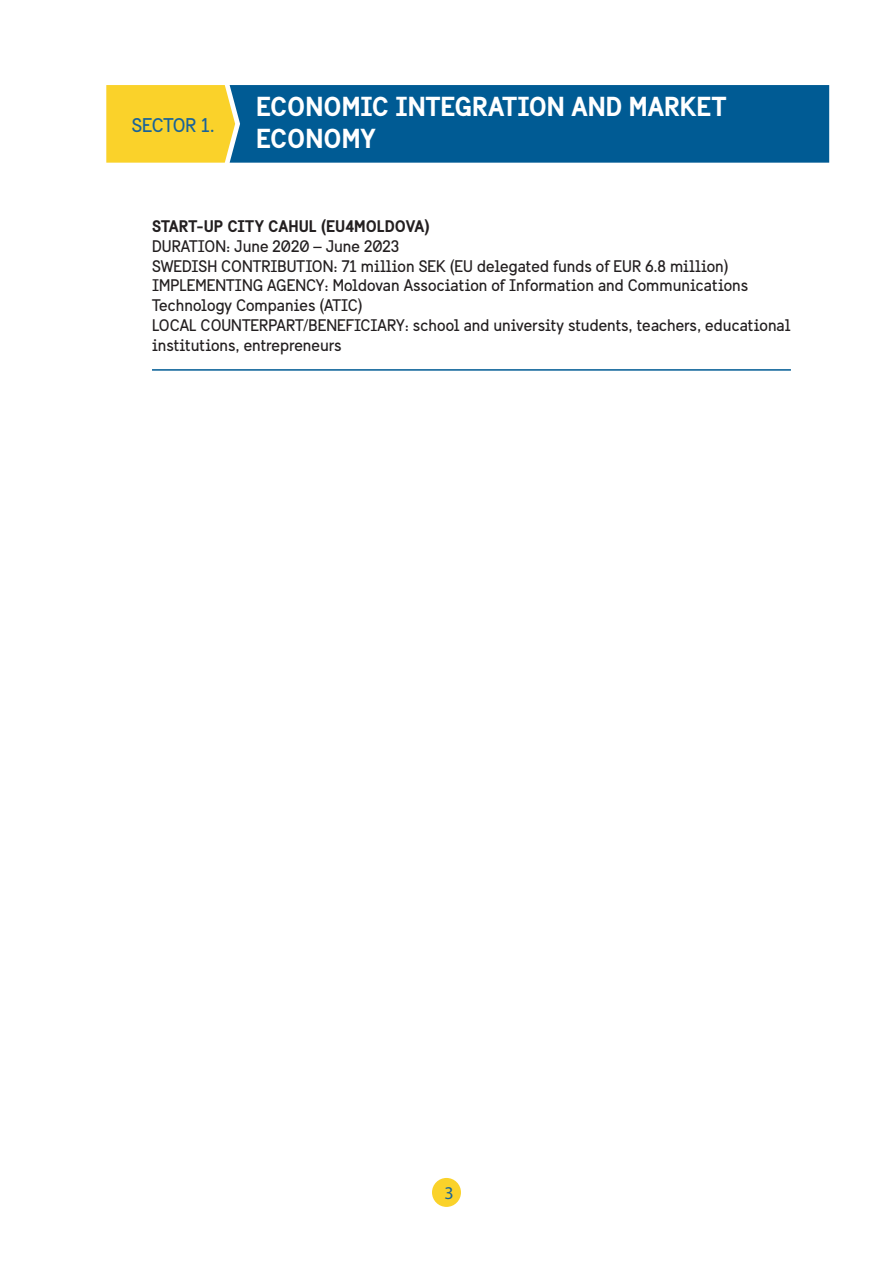
<style>
.page{position:relative;width:893px;height:1263px;background:#fff}
.page>*{position:absolute;margin:0;border:0;box-sizing:border-box;transform-origin:0 0}
.t1{font:700 27px "Sweden Sans";color:#fff}
.t2{font:19.5px "Sweden Sans";letter-spacing:-.01em;color:#186399}
.t3{font:18px "Myriad Pro";color:#186399}
.t4{font:16.5px/19.8px "Sweden Sans";color:#231f20}
.t5{font:700 16.5px "Sweden Sans";color:#231f20}
</style>
<div class="page">
<div style="left:106px;top:85px;width:124px;height:78px;background:#fad22a"></div>
<div style="left:230px;top:85px;width:599px;height:78px;background:#005b94"></div>
<div style="left:432px;top:1178px;width:29px;height:29px;background:#fad22a;border-radius:50%"></div>
<hr style="left:152px;top:369px;width:639px;height:2px;background:#005b94">
<p class="t2" style="left:132px;top:113px;width:85px">SECTOR 1.</p>
<p class="t1" style="left:256px;top:89px;width:472px">ECONOMIC INTEGRATION AND MARKET</p>
<p class="t1" style="left:256px;top:122px;width:121px">ECONOMY</p>
<p class="t5" style="left:152px;top:216px;width:280px">START-UP CITY CAHUL (EU4MOLDOVA)</p>
<p class="t4" style="left:152px;top:236px;width:249px">DURATION: June 2020 – June 2023</p>
<p class="t4" style="left:152px;top:256px;width:578px">SWEDISH CONTRIBUTION: 71 million SEK (EU delegated funds of EUR 6.8 million)</p>
<p class="t4" style="left:152px;top:276px;width:598px">IMPLEMENTING AGENCY: Moldovan Association of Information and Communications<br>Technology Companies (ATIC)</p>
<p class="t4" style="left:152px;top:315px;width:640px">LOCAL COUNTERPART/BENEFICIARY: school and university students, teachers, educational</p>
<p class="t4" style="left:152px;top:335px;width:191px">institutions, entrepreneurs</p>
<p class="t3" style="left:444px;top:1182px;width:11px">3</p>
</div>
